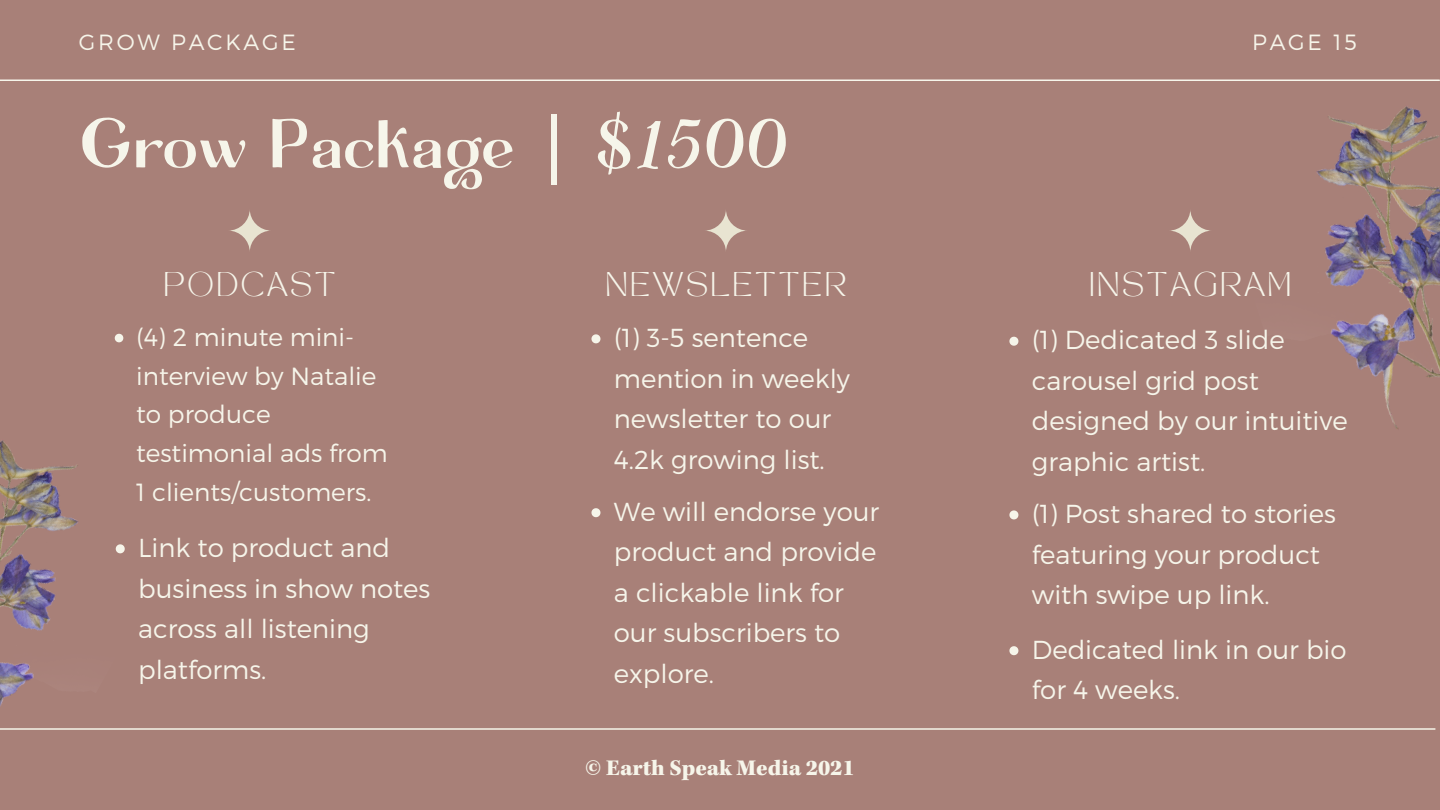
<style>
.page{position:relative;width:1440px;height:810px;background:#a88078}
.page>*{position:absolute;margin:0;border:0;box-sizing:border-box;transform-origin:0 0}
.t1{font:70px "CN Garden Regular p O5 bel E2 q W3 Qg 8 Gz 0";color:#f6f5ea}
.t2{font:300 26px/40.5px "Montserrat";color:#f6f5ea}
.t3{font:300 24.8px/38.6px "Montserrat";color:#f6f5ea}
.t4{font:24px "TAN MON CHERI Regular";letter-spacing:.1em;color:#f6f5ea}
.t5{font:900 23px "Kepler Std";color:#f6f5ea}
.t6{font:300 22px "Montserrat";letter-spacing:.125em;color:#f6f5ea}
.s1{font-family:"Noto Sans"}
</style>
<div class="page">
<hr style="left:0;top:79px;width:1439px;height:2px;background:#f6f5ea">
<hr style="left:0;top:728px;width:1435px;height:2px;background:#f6f5ea">
<svg style="left:228px;top:209px;width:44px;height:43px"></svg>
<svg style="left:115px;top:334px;width:8px;height:8px"></svg>
<svg style="left:704px;top:209px;width:44px;height:43px"></svg>
<svg style="left:591px;top:334px;width:9px;height:9px"></svg>
<svg style="left:591px;top:508px;width:9px;height:9px"></svg>
<svg style="left:1169px;top:209px;width:43px;height:43px"></svg>
<svg style="left:1009px;top:337px;width:9px;height:9px"></svg>
<svg style="left:1009px;top:510px;width:9px;height:9px"></svg>
<img style="left:1203px;top:79px;width:237px;height:350px">
<img style="left:0;top:440px;width:194px;height:290px">
<svg style="left:1009px;top:646px;width:9px;height:9px"></svg>
<p class="t6" style="left:79px;top:27px;width:218px">GROW PACKAGE</p>
<p class="t6" style="left:1252px;top:27px;width:106px">PAGE 15</p>
<p class="t1" style="left:79px;top:113px;width:711px">Grow Package <span class="s1">|</span> $1500</p>
<p class="t4" style="left:163px;top:271px;width:174px">PODCAST</p>
<p class="t3" style="left:136px;top:317px;width:253px">(4) 2 minute mini&shy;interview by Natalie to produce testimonial ads from<br>1 clients/customers.</p>
<p class="t2" style="left:138px;top:526px;width:294px">Link to product and business in show notes across all listening platforms.</p>
<p class="t4" style="left:606px;top:271px;width:242px">NEWSLETTER</p>
<p class="t2" style="left:614px;top:316px;width:238px">(1) 3-5 sentence mention in weekly newsletter to our<br>4.2k growing list.</p>
<p class="t2" style="left:614px;top:490px;width:267px">We will endorse your product and provide a clickable link for our subscribers to explore.</p>
<p class="t5" style="left:585px;top:759px;width:271px">© Earth Speak Media 2021</p>
<p class="t4" style="left:1089px;top:271px;width:204px">INSTAGRAM</p>
<p class="t2" style="left:1032px;top:319px;width:317px">(1) Dedicated 3 slide carousel grid post designed by our intuitive graphic artist.</p>
<p class="t2" style="left:1032px;top:492px;width:306px">(1) Post shared to stories featuring your product with swipe up link.</p>
<p class="t2" style="left:1032px;top:628px;width:316px">Dedicated link in our bio for 4 weeks.</p>
</div>
